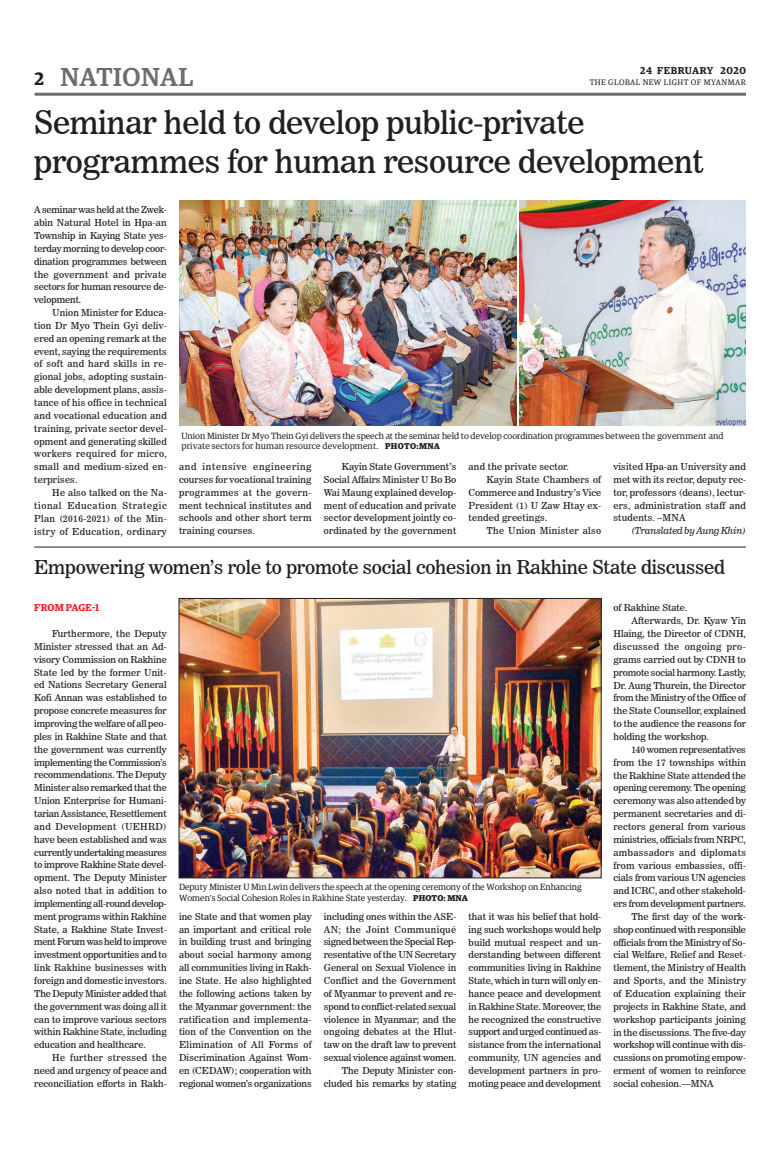
<style>
.page{position:relative;width:773px;height:1152px;background:#fff}
.page>*{position:absolute;margin:0;border:0;box-sizing:border-box;transform-origin:0 0}
.t1{font:32px/38.4px "News 706 BT Roman C";letter-spacing:-.01em;color:#231f20}
.t2{font:500 26px "Guardian Egyp";letter-spacing:.02em;color:#6c6d70}
.t3{font:19px "News 706 BT Roman C";letter-spacing:-.01em;color:#231f20}
.t4{font:600 18px "Guardian Egyp";color:#231f20}
.t5{font:600 10px "Guardian Egyp";letter-spacing:.06em;color:#231f20}
.t6{font:600 10px "Guardian Egyp";letter-spacing:.01em;color:#ee1d23}
.t7{font:9.5px/12.9px "News 706 BT Roman C";color:#231f20;text-align:justify}
.t8{font:9.5px "News 706 BT Roman C";letter-spacing:.02em;color:#231f20}
.t9{font:9.5px "News 706 BT Roman C";letter-spacing:.03em;color:#231f20}
.t10{font:9.5px "News 706 BT Roman C";letter-spacing:-.02em;color:#231f20}
.t11{font:9.5px "News 706 BT Roman C";letter-spacing:.04em;color:#231f20}
.t12{font:9.5px "News 706 BT Italic C";letter-spacing:-.005em;color:#231f20}
.t13{font:9px/10.8px "Guardian Egyp";color:#231f20}
.t14{font:8px "Guardian Egyp";letter-spacing:.06em;color:#231f20}
.s1{font-weight:700;font-size:8.5px}
</style>
<div class="page">
<hr style="left:35px;top:93px;width:711px;height:3px;background:#6c6d70">
<img style="left:181px;top:600px;width:418px;height:276px">
<div style="left:179px;top:598px;width:422px;height:280px;border:1px solid #231f20"></div>
<img style="left:519px;top:200px;width:227px;height:225px">
<img style="left:179px;top:200px;width:338px;height:225px">
<hr style="left:34px;top:547px;width:712px;height:1px;background:#231f20">
<h3 class="t4" style="left:35px;top:65px;width:11px">2</h3>
<p class="t5" style="left:640px;top:63px;width:107px">24 FEBRUARY 2020</p>
<h2 class="t2" style="left:61px;top:59px;width:134px">NATIONAL</h2>
<p class="t14" style="left:589px;top:77px;width:158px">THE GLOBAL NEW LIGHT OF MYANMAR</p>
<h1 class="t1" style="left:34px;top:104px;width:671px">Seminar held to develop public-private programmes for human resource development</h1>
<p class="t7" style="left:34px;top:203px;width:134px">A seminar was held at the Zwek&shy;abin Natural Hotel in Hpa-an Township in Kaying State yes&shy;terday morning to develop coor&shy;dination programmes between the government and private sectors for human resource de&shy;velopment.</p>
<p class="t7" style="left:34px;top:306px;width:134px;text-indent:18px">Union Minister for Educa&shy;tion Dr Myo Thein Gyi deliv&shy;ered an opening remark at the event, saying the requirements of soft and hard skills in re&shy;gional jobs, adopting sustain&shy;able development plans, assis&shy;tance of his office in technical and vocational education and training, private sector devel&shy;opment and generating skilled workers required for micro, small and medium-sized en&shy;terprises.</p>
<p class="t7" style="left:34px;top:486px;width:134px;text-indent:18px">He also talked on the Na&shy;tional Education Strategic Plan (2016-2021) of the Min&shy;istry of Education, ordinary</p>
<p class="t13" style="left:181px;top:429px;width:543px">Union Minister Dr Myo Thein Gyi delivers the speech at the seminar held to develop coordination programmes between the government and private sectors for human resource development. <span class="s1">PHOTO:MNA</span></p>
<p class="t7" style="left:179px;top:460px;width:134px">and intensive engineering courses for vocational training programmes at the govern&shy;ment technical institutes and schools and other short term training courses.</p>
<p class="t7" style="left:324px;top:460px;width:134px;text-indent:18px">Kayin State Government’s Social Affairs Minister U Bo Bo Wai Maung explained develop&shy;ment of education and private sector development jointly co&shy;ordinated by the government</p>
<p class="t8" style="left:468px;top:461px;width:102px">and the private sector.</p>
<p class="t8" style="left:486px;top:474px;width:116px">Kayin State Chambers of</p>
<p class="t7" style="left:468px;top:486px;width:134px">Commerce and Industry’s Vice</p>
<p class="t8" style="left:468px;top:499px;width:134px">President (1) U Zaw Htay ex-</p>
<p class="t8" style="left:468px;top:512px;width:80px">tended greetings.</p>
<p class="t9" style="left:486px;top:525px;width:116px">The Union Minister also</p>
<p class="t7" style="left:613px;top:460px;width:134px">visited Hpa-an University and met with its rector, deputy rec&shy;tor, professors (deans), lectur&shy;ers, administration staff and students. –MNA</p>
<p class="t12" style="left:631px;top:525px;width:116px">(Translated by Aung Khin)</p>
<h3 class="t3" style="left:34px;top:556px;width:692px">Empowering women’s role to promote social cohesion in Rakhine State discussed</h3>
<p class="t6" style="left:34px;top:600px;width:67px">FROM PAGE-1</p>
<p class="t7" style="left:34px;top:627px;width:134px;text-indent:18px">Furthermore, the Deputy Minister stressed that an Ad&shy;visory Commission on Rakhine State led by the former Unit&shy;ed Nations Secretary General Kofi Annan was established to propose concrete measures for improving the welfare of all peo&shy;ples in Rakhine State and that the government was currently implementing the Commission’s recommendations. The Deputy Minister also remarked that the Union Enterprise for Humani&shy;tarian Assistance, Resettlement and Development (UEHRD) have been established and was currently undertaking measures to improve Rakhine State devel&shy;opment. The Deputy Minister also noted that in addition to implementing all-round develop&shy;ment programs within Rakhine State, a Rakhine State Invest&shy;ment Forum was held to improve investment opportunities and to link Rakhine businesses with foreign and domestic investors.<br>The Deputy Minister added that the government was doing all it can to improve various sectors within Rakhine State, including education and healthcare.</p>
<p class="t7" style="left:34px;top:1051px;width:134px;text-indent:18px">He further stressed the need and urgency of peace and reconciliation efforts in Rakh-</p>
<p class="t13" style="left:179px;top:881px;width:404px">Deputy Minister U Min Lwin delivers the speech at the opening ceremony of the Workshop on Enhancing<br>Women’s Social Cohesion Roles in Rakhine State yesterday. <span class="s1">PHOTO: MNA</span></p>
<p class="t7" style="left:179px;top:910px;width:134px">ine State and that women play an important and critical role in building trust and bringing about social harmony among all communities living in Rakh&shy;ine State. He also highlighted the following actions taken by the Myanmar government: the ratification and implementa&shy;tion of the Convention on the Elimination of All Forms of Discrimination Against Wom&shy;en (CEDAW); cooperation with regional women’s organizations</p>
<p class="t7" style="left:324px;top:910px;width:134px;text-align:right">including ones within the ASE-<br>AN; the Joint Communiqué signed between the Special Rep&shy;resentative of the UN Secretary<br>General on Sexual Violence in<br>Conflict and the Government of Myanmar to prevent and re&shy;spond to conflict-related sexual violence in Myanmar; and the ongoing debates at the Hlut&shy;taw on the draft law to prevent sexual violence against women.<br>The Deputy Minister con&shy;cluded his remarks by stating</p>
<p class="t7" style="left:468px;top:910px;width:134px">that it was his belief that hold&shy;ing such workshops would help build mutual respect and un&shy;derstanding between different communities living in Rakhine State, which in turn will only en&shy;hance peace and development in Rakhine State. Moreover, the he recognized the constructive support and urged continued as&shy;sistance from the international community, UN agencies and development partners in pro&shy;moting peace and development</p>
<p class="t7" style="left:613px;top:602px;width:75px">of Rakhine State.</p>
<p class="t7" style="left:631px;top:614px;width:116px">Afterwards, Dr. Kyaw Yin</p>
<p class="t7" style="left:613px;top:627px;width:134px">Hlaing, the Director of CDNH,</p>
<p class="t11" style="left:613px;top:641px;width:134px">discussed the ongoing pro-</p>
<p class="t7" style="left:613px;top:653px;width:134px">grams carried out by CDNH to</p>
<p class="t7" style="left:613px;top:666px;width:134px">promote social harmony. Lastly,</p>
<p class="t7" style="left:613px;top:679px;width:134px">Dr. Aung Thurein, the Director</p>
<p class="t7" style="left:613px;top:692px;width:134px">from the Ministry of the Office of</p>
<p class="t7" style="left:613px;top:704px;width:134px">the State Counsellor, explained</p>
<p class="t7" style="left:613px;top:717px;width:134px">to the audience the reasons for</p>
<p class="t7" style="left:613px;top:730px;width:97px">holding the workshop.</p>
<p class="t7" style="left:631px;top:743px;width:116px">140 women representatives</p>
<p class="t7" style="left:613px;top:756px;width:134px">from the 17 townships within</p>
<p class="t7" style="left:613px;top:769px;width:134px">the Rakhine State attended the</p>
<p class="t7" style="left:613px;top:782px;width:134px">opening ceremony. The opening</p>
<p class="t7" style="left:613px;top:794px;width:134px">ceremony was also attended by</p>
<p class="t7" style="left:613px;top:807px;width:134px">permanent secretaries and di-</p>
<p class="t8" style="left:613px;top:821px;width:134px">rectors general from various</p>
<p class="t7" style="left:613px;top:833px;width:134px">ministries, officials from NRPC,</p>
<p class="t9" style="left:613px;top:847px;width:134px">ambassadors and diplomats</p>
<p class="t8" style="left:613px;top:859px;width:134px">from various embassies, offi-</p>
<p class="t7" style="left:613px;top:871px;width:134px">cials from various UN agencies</p>
<p class="t7" style="left:613px;top:884px;width:134px">and ICRC, and other stakehold-</p>
<p class="t7" style="left:613px;top:897px;width:134px">ers from development partners.</p>
<p class="t7" style="left:631px;top:910px;width:116px">The first day of the work-</p>
<p class="t10" style="left:613px;top:924px;width:134px">shop continued with responsible</p>
<p class="t7" style="left:613px;top:936px;width:134px">officials from the Ministry of So-</p>
<p class="t7" style="left:613px;top:949px;width:134px">cial Welfare, Relief and Reset-</p>
<p class="t7" style="left:613px;top:961px;width:134px">tlement, the Ministry of Health</p>
<p class="t8" style="left:613px;top:975px;width:134px">and Sports, and the Ministry</p>
<p class="t7" style="left:613px;top:987px;width:134px">of Education explaining their</p>
<p class="t7" style="left:613px;top:1000px;width:134px">projects in Rakhine State, and</p>
<p class="t7" style="left:613px;top:1013px;width:134px">workshop participants joining</p>
<p class="t7" style="left:613px;top:1026px;width:134px">in the discussions. The five-day</p>
<p class="t7" style="left:613px;top:1039px;width:134px">workshop will continue with dis-</p>
<p class="t7" style="left:613px;top:1051px;width:134px">cussions on promoting empow-</p>
<p class="t7" style="left:613px;top:1064px;width:134px">erment of women to reinforce</p>
<p class="t7" style="left:613px;top:1077px;width:102px">social cohesion.—MNA</p>
</div>
